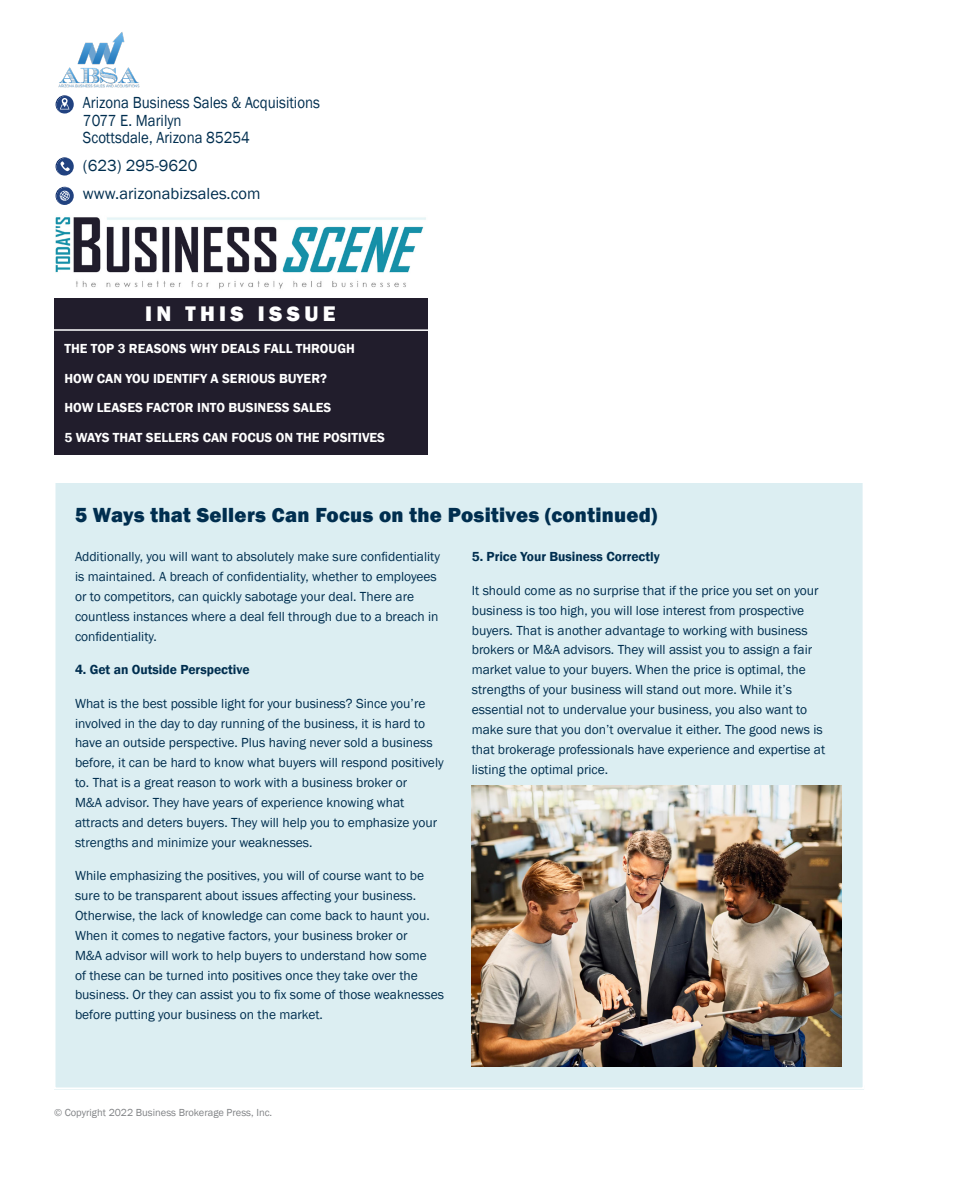
<style>
.page{position:relative;width:957px;height:1188px;background:#fff}
.page>*{position:absolute;margin:0;border:0;box-sizing:border-box;transform-origin:0 0}
.t1{font:800 21.75px "Franklin Gothic";letter-spacing:.2em;color:#fff}
.t2{font:800 21px "Franklin Gothic";letter-spacing:.015em;color:#002e4f}
.t3{font:16.5px/17.5px "Franklin Gothic";color:#002e4f;scale:.9 1}
.t4{font:16.5px "Franklin Gothic";color:#002e4f}
.t5{font:13.5px/19.8px "Franklin Gothic";color:#002e4f}
.t6{font:600 13.5px "Franklin Gothic";color:#fff}
.t7{font:600 13.5px "Franklin Gothic";color:#002e4f}
.t8{font:10.5px "Franklin Gothic";color:#808285}
</style>
<div class="page">
<img style="left:56px;top:217px;width:370px;height:72px">
<div style="left:54px;top:298px;width:374px;height:157px;background:#211d2c"></div>
<hr style="left:44px;top:329px;width:423px;height:2px;background:#fff">
<div style="left:54px;top:1085px;width:810px;height:5px;background:#e5f3f5"></div>
<div style="left:54px;top:482px;width:810px;height:607px;background:#dceef2;border:2px solid #fff"></div>
<img style="left:471px;top:785px;width:371px;height:281px">
<svg style="left:56px;top:95px;width:18px;height:19px"></svg>
<svg style="left:56px;top:157px;width:18px;height:19px"></svg>
<svg style="left:56px;top:187px;width:18px;height:18px"></svg>
<img style="left:58px;top:32px;width:82px;height:56px">
<p class="t3" style="left:83px;top:94px;width:265px">Arizona Business Sales &amp; Acquisitions</p>
<p class="t3" style="left:83px;top:112px;width:187px">7077 E. Marilyn<br>Scottsdale, Arizona 85254</p>
<p class="t4" style="left:83px;top:156px;width:116px">(623) 295-9620</p>
<p class="t4" style="left:83px;top:184px;width:179px">www.arizonabizsales.com</p>
<p class="t1" style="left:145px;top:300px;width:192px">IN THIS ISSUE</p>
<p class="t6" style="left:64px;top:340px;width:292px">THE TOP 3 REASONS WHY DEALS FALL THROUGH</p>
<p class="t6" style="left:64px;top:370px;width:264px">HOW CAN YOU IDENTIFY A SERIOUS BUYER?</p>
<p class="t6" style="left:64px;top:400px;width:268px">HOW LEASES FACTOR INTO BUSINESS SALES</p>
<p class="t6" style="left:64px;top:429px;width:322px">5 WAYS THAT SELLERS CAN FOCUS ON THE POSITIVES</p>
<p class="t2" style="left:75px;top:501px;width:584px">5 Ways that Sellers Can Focus on the Positives (continued)</p>
<p class="t5" style="left:75px;top:547px;width:367px">Additionally, you will want to absolutely make sure confidentiality is maintained. A breach of confidentiality, whether to employees or to competitors, can quickly sabotage your deal. There are countless instances where a deal fell through due to a breach in confidentiality.</p>
<p class="t7" style="left:75px;top:662px;width:176px">4. Get an Outside Perspective</p>
<p class="t5" style="left:75px;top:694px;width:370px">What is the best possible light for your business? Since you’re involved in the day to day running of the business, it is hard to have an outside perspective. Plus having never sold a business before, it can be hard to know what buyers will respond positively to. That is a great reason to work with a business broker or<br>M&amp;A advisor. They have years of experience knowing what attracts and deters buyers. They will help you to emphasize your strengths and minimize your weaknesses.</p>
<p class="t5" style="left:75px;top:866px;width:370px">While emphasizing the positives, you will of course want to be sure to be transparent about issues affecting your business.<br>Otherwise, the lack of knowledge can come back to haunt you.<br>When it comes to negative factors, your business broker or<br>M&amp;A advisor will work to help buyers to understand how some<br>of these can be turned into positives once they take over the business. Or they can assist you to fix some of those weaknesses before putting your business on the market.</p>
<p class="t7" style="left:472px;top:549px;width:190px">5. Price Your Business Correctly</p>
<p class="t5" style="left:472px;top:581px;width:355px">It should come as no surprise that if the price you set on your business is too high, you will lose interest from prospective buyers. That is another advantage to working with business brokers or M&amp;A advisors. They will assist you to assign a fair market value to your buyers. When the price is optimal, the strengths of your business will stand out more. While it’s essential not to undervalue your business, you also want to make sure that you don’t overvalue it either. The good news is that brokerage professionals have experience and expertise at listing the optimal price.</p>
<p class="t8" style="left:54px;top:1106px;width:220px">© Copyright 2022 Business Brokerage Press, Inc.</p>
</div>
